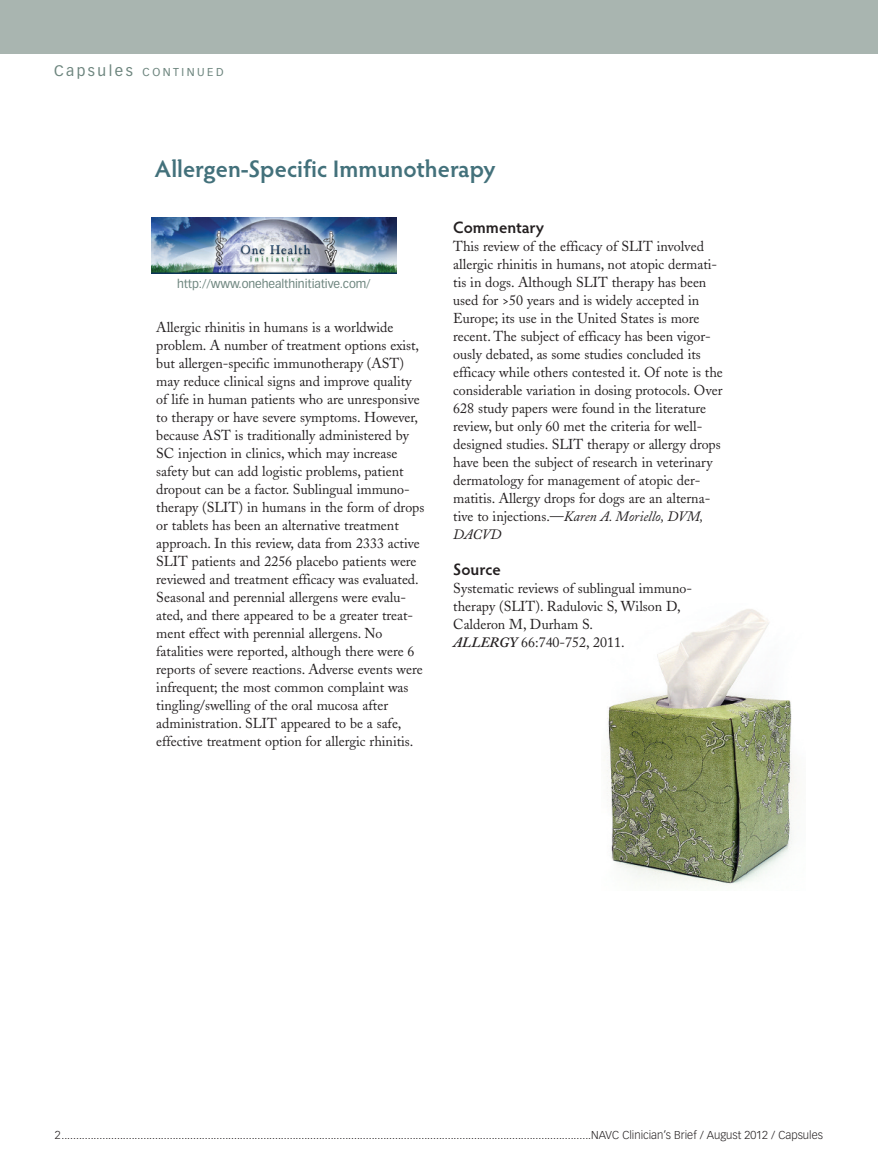
<style>
.page{position:relative;width:878px;height:1175px;background:#fff}
.page>*{position:absolute;margin:0;border:0;box-sizing:border-box;transform-origin:0 0}
.t1{font:600 24px "Hypatia Sans Pro";color:#43717b}
.t2{font:600 16.5px "Hypatia Sans Pro";color:#231f20}
.t3{font:14.25px/18px "Adobe Caslon";color:#231f20}
.t4{font:11.85px "Vectora LT Std";letter-spacing:-.005em;color:#6d857e}
.t5{font:300 11.25px "Vectora LT Std";color:#231f20}
.t6{font:11.25px "Vectora LT Std";letter-spacing:.22em;color:#6d857e}
.s1{font-size:15px}
.s2{font-style:italic}
.s3{font-weight:600;font-style:italic}
</style>
<div class="page">
<img style="left:606px;top:609px;width:189px;height:277px">
<div style="left:0;top:0;width:878px;height:54px;background:#a9b5b0"></div>
<img style="left:152px;top:218px;width:244px;height:55px">
<p class="t6" style="left:54px;top:67px;width:171px"><span class="s1">Capsules</span> CONTINUED</p>
<h1 class="t1" style="left:155px;top:159px;width:342px">Allergen-Specific Immunotherapy</h1>
<p class="t4" style="left:177px;top:278px;width:195px">http://www.onehealthinitiative.com/</p>
<p class="t3" style="left:156px;top:320px;width:269px">Allergic rhinitis in humans is a worldwide problem. A number of treatment options exist, but allergen-specific immunotherapy (AST) may reduce clinical signs and improve quality of life in human patients who are unresponsive to therapy or have severe symptoms. However, because AST is traditionally administered by SC injection in clinics, which may increase safety but can add logistic problems, patient dropout can be a factor. Sublingual immuno&shy;therapy (SLIT) in humans in the form of drops or tablets has been an alternative treatment approach. In this review, data from 2333 active SLIT patients and 2256 placebo patients were reviewed and treatment efficacy was evaluated.<br>Seasonal and perennial allergens were evalu&shy;ated, and there appeared to be a greater treat&shy;ment effect with perennial allergens. No fatalities were reported, although there were 6 reports of severe reactions. Adverse events were infrequent; the most common complaint was tingling/swelling of the oral mucosa after administration. SLIT appeared to be a safe, effective treatment option for allergic rhinitis.</p>
<p class="t2" style="left:453px;top:220px;width:92px">Commentary</p>
<p class="t3" style="left:453px;top:239px;width:271px">This review of the efficacy of SLIT involved allergic rhinitis in humans, not atopic dermati&shy;tis in dogs. Although SLIT therapy has been used for &gt;50 years and is widely accepted in Europe; its use in the United States is more recent. The subject of efficacy has been vigor&shy;ously debated, as some studies concluded its efficacy while others contested it. Of note is the considerable variation in dosing protocols. Over 628 study papers were found in the literature review, but only 60 met the criteria for well&shy;designed studies. SLIT therapy or allergy drops have been the subject of research in veterinary dermatology for management of atopic der&shy;matitis. Allergy drops for dogs are an alterna&shy;tive to injections.—<span class="s2">Karen A. Moriello, DVM, DACVD</span></p>
<p class="t2" style="left:453px;top:563px;width:49px">Source</p>
<p class="t3" style="left:453px;top:581px;width:240px">Systematic reviews of sublingual immuno&shy;therapy (SLIT). Radulovic S, Wilson D,<br>Calderon M, Durham S.<br><span class="s3">ALLERGY</span> 66:740-752, 2011.</p>
<p class="t5" style="left:55px;top:1129px;width:769px">2.....................................................................................................................................................................................NAVC Clinician’s Brief / August 2012 / Capsules</p>
</div>
